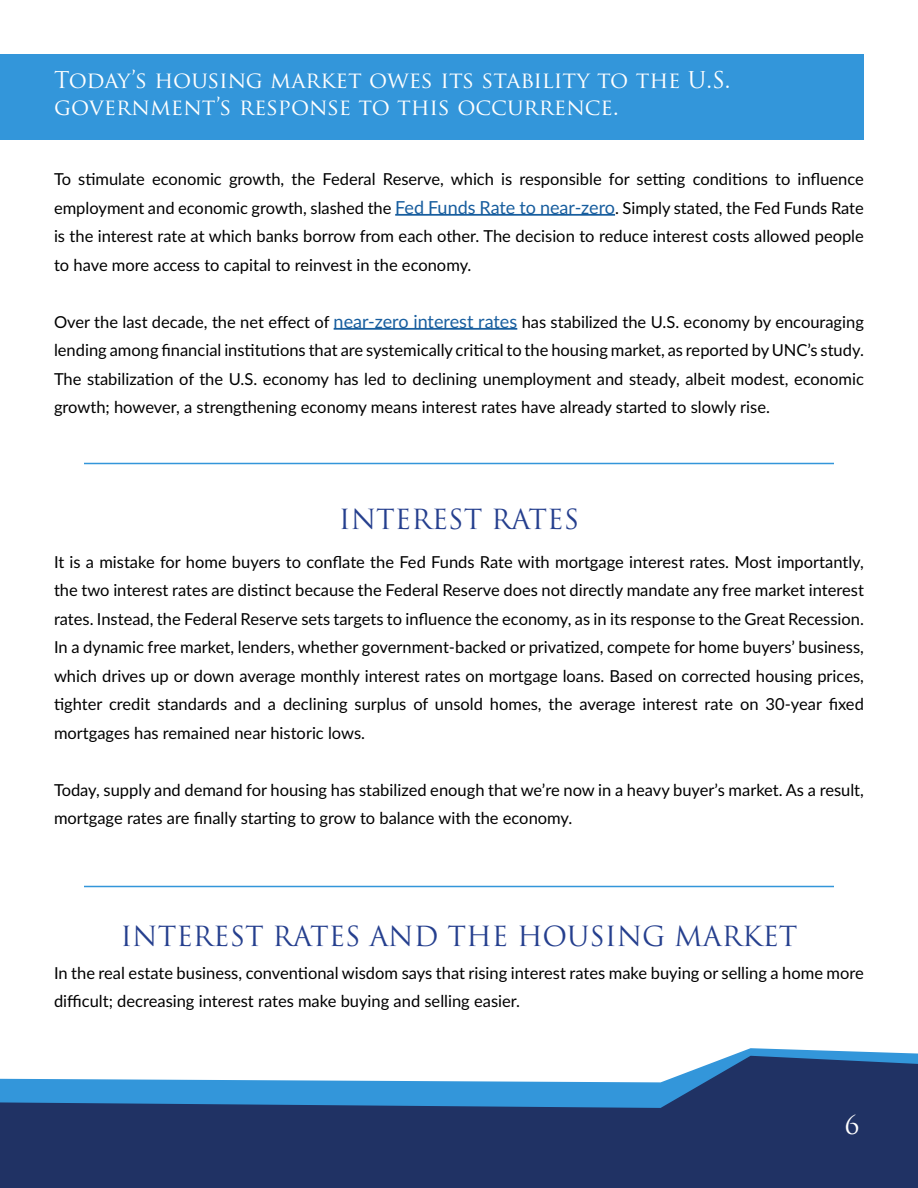
<style>
.page{position:relative;width:918px;height:1188px;background:#fff}
.page>*{position:absolute;margin:0;border:0;box-sizing:border-box;transform-origin:0 0}
.t1{font:27px "Trajan Pro";color:#253f8e}
.t2{font:25.5px "Trajan Pro";color:#fff}
.t3{font:22.5px/27px "Trajan Pro";color:#fff}
.t4{font:16.5px/28.5px "Lato";color:#000;text-align:justify}
.s1{font-size:18px;color:#175d9e}
</style>
<div class="page">
<svg style="left:730px;top:1048px;width:188px;height:8px;fill:#3396da"></svg>
<svg style="left:0;top:1056px;width:918px;height:132px;background:#425e8b"></svg>
<div style="left:0;top:54px;width:864px;height:85px;background:#3396da"></div>
<hr style="left:84px;top:463px;width:750px;height:1px;background:#3396da">
<hr style="left:84px;top:886px;width:750px;height:1px;background:#3396da">
<hr style="left:395px;top:214px;width:220px;height:2px;background:#175d9e">
<hr style="left:334px;top:328px;width:183px;height:2px;background:#175d9e">
<p class="t3" style="left:54px;top:67px;width:678px">Today’s housing market owes its stability to the U.S. government’s response to this occurrence.</p>
<p class="t4" style="left:54px;top:164px;width:811px">To stimulate economic growth, the Federal Reserve, which is responsible for setting conditions to influence employment and economic growth, slashed the <span class="s1">Fed Funds Rate to near-zero</span>. Simply stated, the Fed Funds Rate is the interest rate at which banks borrow from each other. The decision to reduce interest costs allowed people to have more access to capital to reinvest in the economy.</p>
<p class="t4" style="left:54px;top:307px;width:811px">Over the last decade, the net effect of <span class="s1">near-zero interest rates</span> has stabilized the U.S. economy by encouraging lending among financial institutions that are systemically critical to the housing market, as reported by UNC’s study.<br>The stabilization of the U.S. economy has led to declining unemployment and steady, albeit modest, economic growth; however, a strengthening economy means interest rates have already started to slowly rise.</p>
<p class="t1" style="left:339px;top:502px;width:242px">INTEREST RATES</p>
<p class="t4" style="left:54px;top:547px;width:811px">It is a mistake for home buyers to conflate the Fed Funds Rate with mortgage interest rates. Most importantly, the two interest rates are distinct because the Federal Reserve does not directly mandate any free market interest rates. Instead, the Federal Reserve sets targets to influence the economy, as in its response to the Great Recession.</p>
<p class="t4" style="left:54px;top:633px;width:811px">In a dynamic free market, lenders, whether government-backed or privatized, compete for home buyers’ business, which drives up or down average monthly interest rates on mortgage loans. Based on corrected housing prices, tighter credit standards and a declining surplus of unsold homes, the average interest rate on 30-year fixed mortgages has remained near historic lows.</p>
<p class="t4" style="left:54px;top:775px;width:811px">Today, supply and demand for housing has stabilized enough that we’re now in a heavy buyer’s market. As a result, mortgage rates are finally starting to grow to balance with the economy.</p>
<p class="t1" style="left:120px;top:919px;width:679px">INTEREST RATES AND THE HOUSING MARKET</p>
<p class="t4" style="left:54px;top:958px;width:811px">In the real estate business, conventional wisdom says that rising interest rates make buying or selling a home more difficult; decreasing interest rates make buying and selling easier.</p>
<h2 class="t2" style="left:845px;top:1109px;width:16px">6</h2>
</div>
